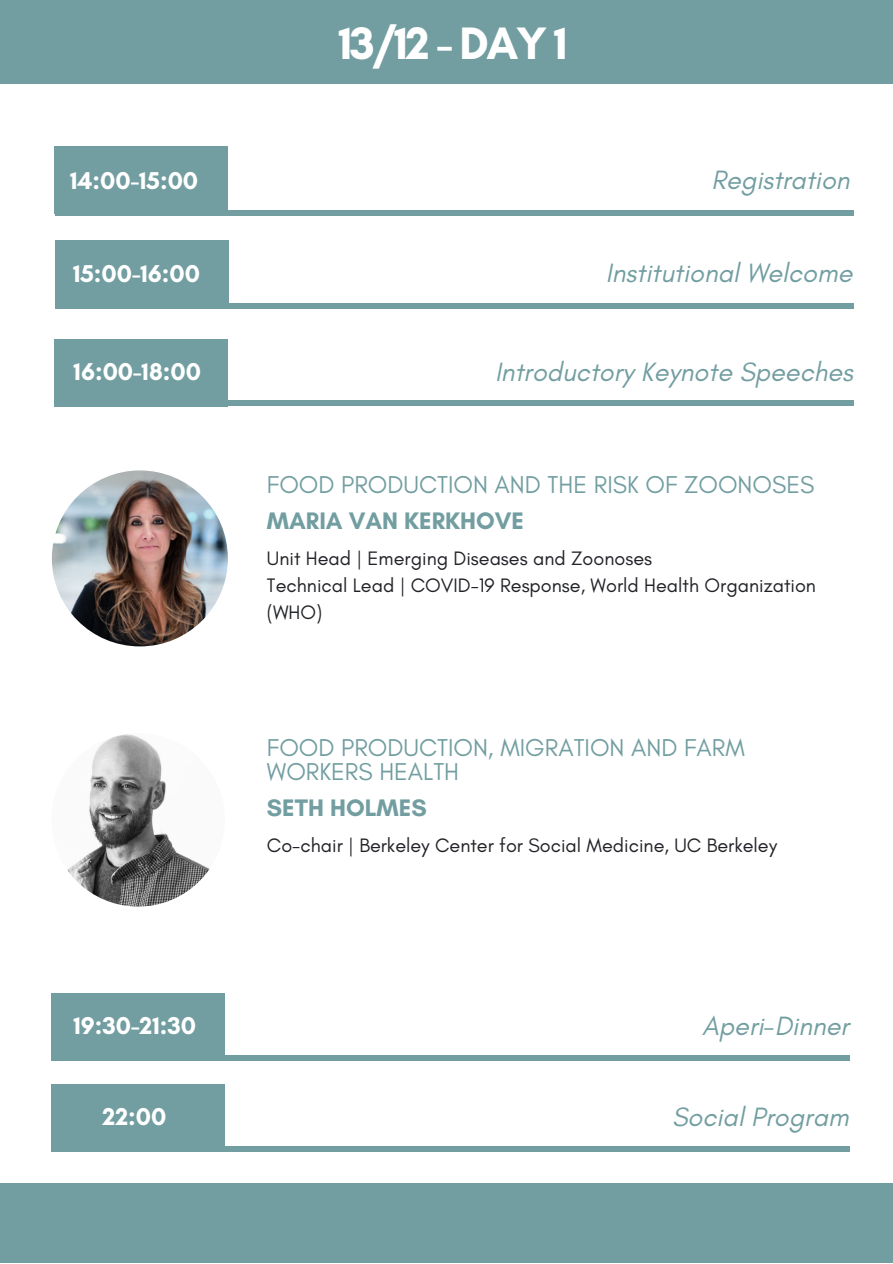
<style>
.page{position:relative;width:893px;height:1264px;background:#fff}
.page>*{position:absolute;margin:0;border:0;box-sizing:border-box;transform-origin:0 0}
.t1{font:700 46.35px "Glacial Indifference";letter-spacing:-.05em;color:#fff}
.t2{font:italic 27px "Glacial Indifference";color:#729ea1}
.t3{font:24.75px/24.8px "Glacial Indifference";color:#729ea1}
.t4{font:700 24.75px "Glacial Indifference";color:#fff}
.t5{font:700 24.3px "Glacial Indifference";color:#729ea1}
.t6{font:19.8px/27px "Glacial Indifference";color:#212227}
</style>
<div class="page">
<div style="left:55px;top:211px;width:798px;height:5px;background:#729ea1"></div>
<div style="left:54px;top:146px;width:174px;height:67px;background:#729ea1"></div>
<img style="left:52px;top:470px;width:176px;height:176px;border-radius:50%">
<img style="left:51px;top:733px;width:174px;height:173px;border-radius:50%">
<div style="left:0;top:1183px;width:892px;height:79px;background:#729ea1"></div>
<div style="left:55px;top:401px;width:798px;height:5px;background:#729ea1"></div>
<div style="left:54px;top:339px;width:174px;height:67px;background:#729ea1"></div>
<div style="left:52px;top:1055px;width:797px;height:5px;background:#729ea1"></div>
<div style="left:51px;top:993px;width:174px;height:67px;background:#729ea1"></div>
<div style="left:55px;top:303px;width:798px;height:5px;background:#729ea1"></div>
<div style="left:55px;top:241px;width:173px;height:67px;background:#729ea1"></div>
<div style="left:52px;top:1146px;width:797px;height:6px;background:#729ea1"></div>
<div style="left:51px;top:1084px;width:174px;height:67px;background:#729ea1"></div>
<div style="left:0;top:0;width:892px;height:83px;background:#729ea1"></div>
<p class="t1" style="left:338px;top:15px;width:231px">13/12 - DAY 1</p>
<p class="t1" style="left:395px;top:17px;width:110px">DAY 1</p>
<p class="t4" style="left:70px;top:165px;width:129px">14:00-15:00</p>
<p class="t2" style="left:711px;top:164px;width:140px">Registration</p>
<p class="t4" style="left:73px;top:258px;width:129px">15:00-16:00</p>
<p class="t2" style="left:606px;top:257px;width:248px">Institutional Welcome</p>
<p class="t4" style="left:74px;top:356px;width:129px">16:00-18:00</p>
<p class="t2" style="left:495px;top:355px;width:359px">Introductory Keynote Speeches</p>
<p class="t4" style="left:81px;top:355px;width:37px">4 3</p>
<p class="t4" style="left:148px;top:355px;width:15px">5</p>
<p class="t3" style="left:267px;top:472px;width:549px">FOOD PRODUCTION AND THE RISK OF ZOONOSES</p>
<p class="t5" style="left:267px;top:506px;width:258px">MARIA VAN KERKHOVE</p>
<p class="t6" style="left:267px;top:544px;width:386px">Unit Head | Emerging Diseases and Zoonoses</p>
<p class="t6" style="left:267px;top:571px;width:550px">Technical Lead | COVID-19 Response, World Health Organization (WHO)</p>
<p class="t3" style="left:267px;top:734px;width:479px">FOOD PRODUCTION, MIGRATION AND FARM<br>WORKERS HEALTH</p>
<p class="t5" style="left:267px;top:793px;width:161px">SETH HOLMES</p>
<p class="t6" style="left:267px;top:831px;width:511px">Co-chair | Berkeley Center for Social Medicine, UC Berkeley</p>
<p class="t4" style="left:73px;top:1010px;width:124px">19:30-21:30</p>
<p class="t2" style="left:702px;top:1009px;width:148px">Aperi-Dinner</p>
<p class="t4" style="left:103px;top:1101px;width:65px">22:00</p>
<p class="t2" style="left:672px;top:1100px;width:178px">Social Program</p>
</div>
